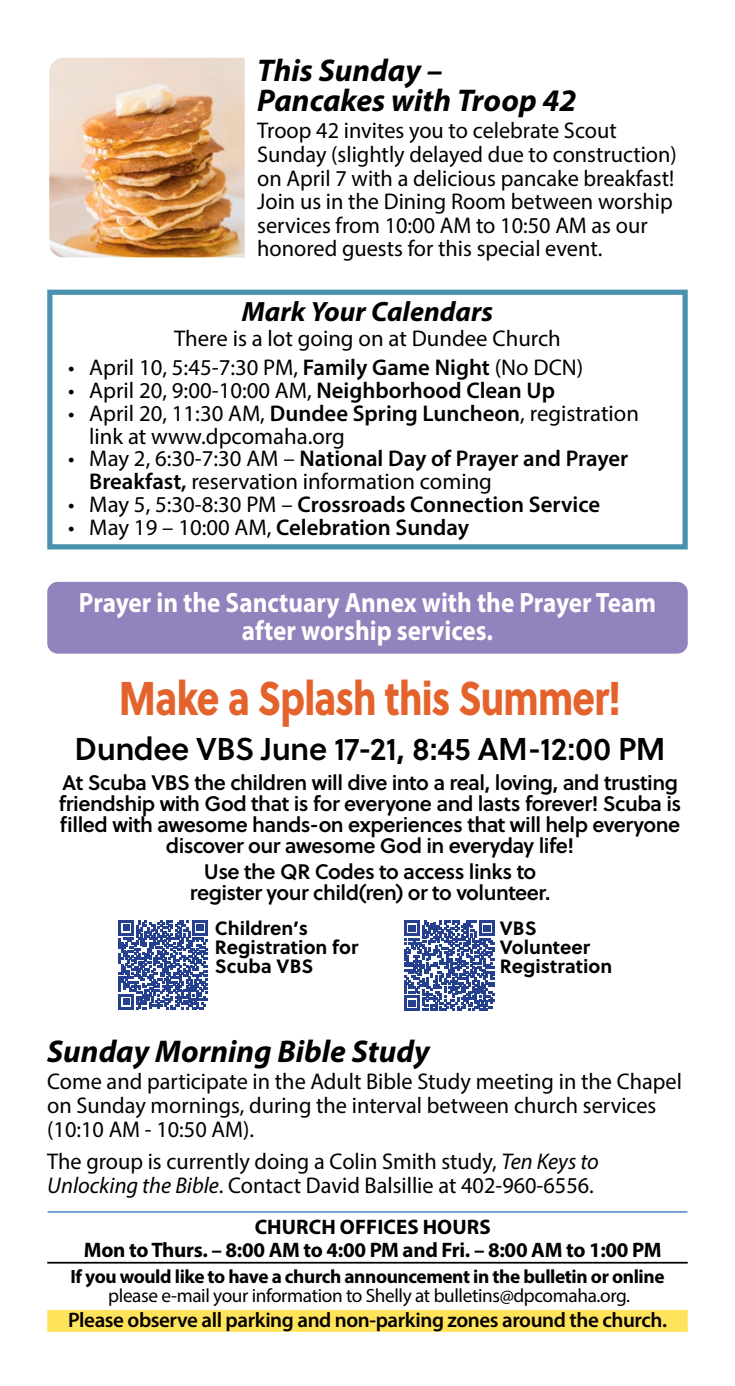
<style>
.page{position:relative;width:735px;height:1386px;background:#fff}
.page>*{position:absolute;margin:0;border:0;box-sizing:border-box;transform-origin:0 0}
.t1{font:47.25px "Soleil Xb";letter-spacing:-.02em;color:#e4632d;scale:.8 1}
.paragraph{font:italic 700 31.5px/29.8px "Myriad Pro";color:#000}
.t2{font:31.5px "Soleil Sb";letter-spacing:-.015em;color:#000}
.t3{font:700 28px/28px "Myriad Pro";color:#fff;text-align:center;scale:.9 1}
.t4{font:italic 700 28px "Myriad Pro";color:#000}
.paragraph-2{font:22.75px/23.6px "Myriad Pro";color:#000}
.t5{font:600 22.75px "Myriad Pro";color:#000}
.t6{font:21px/21px "Soleil Sb";letter-spacing:-.025em;color:#000;text-align:center}
.t7{font:600 21px "Myriad Pro";letter-spacing:-.02em;color:#000}
.Part_of_worship_with_name{font:700 21px "Myriad Pro";letter-spacing:-.015em;color:#000}
.Part_of_worship_with_name-2{font:700 21px "Myriad Pro";letter-spacing:.005em;color:#000}
.t8{font:700 19.25px/19.2px "Myriad Pro";letter-spacing:-.02em;color:#000;text-align:center}
.t9{font:700 19.25px/19.2px "Soleil";color:#000}
.s1{font-weight:600}
.s2{font-weight:400}
.s3{font-style:italic}
.s4{font-style:inherit}
</style>
<div class="page">
<div style="left:47px;top:582px;width:641px;height:72px;background:#9282bd;border-radius:10px"></div>
<hr style="left:47px;top:1262px;width:641px;height:2px;background:#000">
<div style="left:47px;top:1310px;width:641px;height:22px;background:#ffe35b"></div>
<hr style="left:48px;top:1211px;width:639px;height:2px;background:#69c">
<svg style="left:119px;top:920px;width:89px;height:89px"></svg>
<svg style="left:404px;top:921px;width:91px;height:90px"></svg>
<div style="left:47px;top:290px;width:641px;height:260px;border:5px solid #4a93af"></div>
<img style="left:49px;top:58px;width:196px;height:199px">
<p class="paragraph" style="left:257px;top:55px;width:321px">This Sunday –<br>Pancakes with Troop 42</p>
<p class="paragraph-2" style="left:257px;top:118px;width:421px">Troop 42 invites you to celebrate Scout Sunday (slightly delayed due to construction) on April 7 with a delicious pancake breakfast!<br>Join us in the Dining Room between worship services from 10:00 AM to 10:50 AM as our honored guests for this special event.</p>
<p class="t4" style="left:242px;top:293px;width:253px">Mark Your Calendars</p>
<p class="paragraph-2" style="left:174px;top:326px;width:388px">There is a lot going on at Dundee Church</p>
<p class="paragraph-2" style="left:68px;top:356px;width:517px">• April 10, 5:45-7:30 PM, <span class="s1">Family Game Night</span> (No DCN)</p>
<p class="paragraph-2" style="left:68px;top:378px;width:488px">• April 20, 9:00-10:00 AM, <span class="s1">Neighborhood Clean Up</span></p>
<p class="paragraph-2" style="left:89px;top:402px;width:551px;line-height:22.8px;text-indent:-21px">• April 20, 11:30 AM, <span class="s1">Dundee Spring Luncheon</span>, registration link at www.dpcomaha.org</p>
<p class="paragraph-2" style="left:89px;top:447px;width:541px;line-height:22.8px;text-indent:-21px">• May 2, 6:30-7:30 AM – <span class="s1">National Day of Prayer and Prayer<br>Breakfast,</span> reservation information coming</p>
<p class="t5" style="left:68px;top:490px;width:533px"><span class="s2">• May 5, 5:30-8:30 PM –</span> Crossroads Connection Service</p>
<p class="t5" style="left:68px;top:513px;width:402px"><span class="s2">• May 19 – 10:00 AM,</span> Celebration Sunday</p>
<p class="t3" style="left:79px;top:588px;width:643px">Prayer in the Sanctuary Annex with the Prayer Team after worship services.</p>
<p class="t1" style="left:119px;top:661px;width:629px">Make a Splash this Summer!</p>
<p class="t2" style="left:75px;top:725px;width:593px">Dundee VBS June 17-21, 8:45 AM-12:00 PM</p>
<p class="t6" style="left:59px;top:771px;width:624px">At Scuba VBS the children will dive into a real, loving, and trusting friendship with God that is for everyone and lasts forever! Scuba is filled with awesome hands-on experiences that will help everyone discover our awesome God in everyday life!</p>
<p class="t6" style="left:190px;top:861px;width:362px">Use the QR Codes to access links to register your child(ren) or to volunteer.</p>
<p class="t9" style="left:215px;top:917px;width:145px">Children’s<br>Registration for<br>Scuba VBS</p>
<p class="t9" style="left:500px;top:917px;width:114px">VBS<br>Volunteer<br>Registration</p>
<p class="paragraph" style="left:47px;top:1036px;width:384px">Sunday Morning Bible Study</p>
<p class="paragraph-2" style="left:47px;top:1070px;width:636px">Come and participate in the Adult Bible Study meeting in the Chapel on Sunday mornings, during the interval between church services (10:10 AM - 10:50 AM).</p>
<p class="paragraph-2" style="left:47px;top:1149px;width:553px">The group is currently doing a Colin Smith study, <span class="s3">Ten Keys to<br>Unlocking the Bible</span>. Contact David Balsillie at 402-960-6556.</p>
<p class="Part_of_worship_with_name-2" style="left:255px;top:1213px;width:238px">CHURCH OFFICES HOURS</p>
<p class="Part_of_worship_with_name" style="left:84px;top:1236px;width:579px">Mon to Thurs. – 8:00 <span class="s4">AM</span> to 4:00 <span class="s4">PM</span> and Fri. – 8:00 <span class="s4">AM</span> to 1:00 <span class="s4">PM</span></p>
<p class="t8" style="left:70px;top:1266px;width:596px">If you would like to have a church announcement in the bulletin or online <span class="s2">please e-mail your information to Shelly at bulletins@dpcomaha.org.</span></p>
<p class="t7" style="left:68px;top:1306px;width:600px">Please observe all parking and non-parking zones around the church.</p>
</div>
